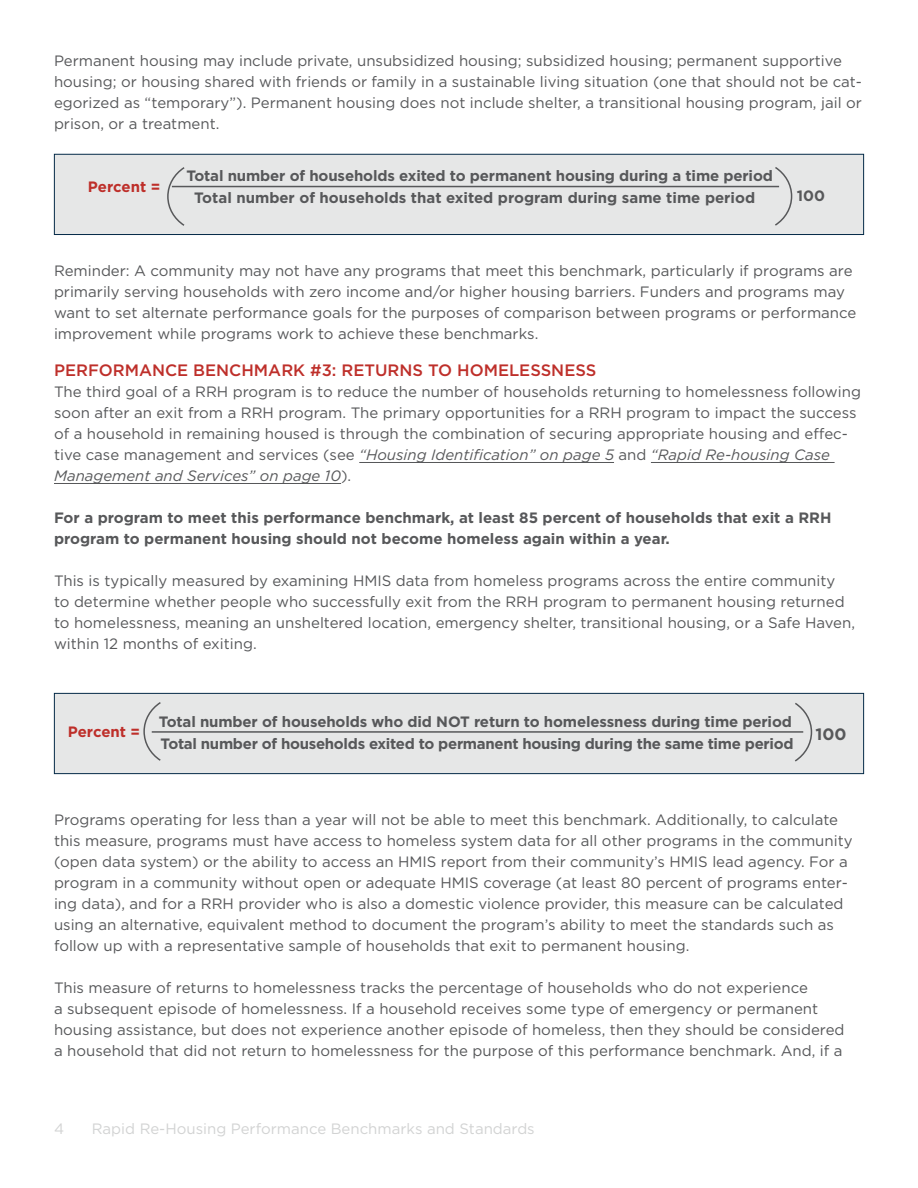
<style>
.page{position:relative;width:918px;height:1188px;background:#fff}
.page>*{position:absolute;margin:0;border:0;box-sizing:border-box;transform-origin:0 0}
.t1{font:500 16.5px "Gotham";color:#be2f2a}
.t2{font:700 16.5px "Gotham";color:#57585a}
.t3{font:15px/21px "Gotham";color:#57585a}
.t4{font:700 15px/22.2px "Gotham";letter-spacing:-.01em;color:#57585a}
.t5{font:15px "Gotham";color:#d2d3d3}
.t6{font:700 15px "Gotham";letter-spacing:-.005em;color:#be2f2a}
.s1{font-style:italic}
</style>
<div class="page">
<div style="left:54px;top:693px;width:810px;height:81px;background:#e6e7e7;border:1px solid #042a47"></div>
<hr style="left:359px;top:462px;width:255px;height:1px;background:#57585a">
<hr style="left:651px;top:462px;width:184px;height:1px;background:#57585a">
<hr style="left:54px;top:483px;width:287px;height:1px;background:#57585a">
<div style="left:54px;top:154px;width:810px;height:81px;background:#e6e7e7;border:1px solid #042a47"></div>
<svg style="left:167px;top:167px;width:19px;height:59px"></svg>
<svg style="left:773px;top:167px;width:20px;height:59px"></svg>
<hr style="left:172px;top:186px;width:607px;height:1px;background:#57585a">
<svg style="left:795px;top:702px;width:18px;height:60px"></svg>
<svg style="left:143px;top:702px;width:18px;height:59px"></svg>
<hr style="left:152px;top:731px;width:651px;height:2px;background:#57585a">
<p class="t3" style="left:54px;top:50px;width:810px">Permanent housing may include private, unsubsidized housing; subsidized housing; permanent supportive housing; or housing shared with friends or family in a sustainable living situation (one that should not be cat&shy;egorized as “temporary”). Permanent housing does not include shelter, a transitional housing program, jail or prison, or a treatment.</p>
<p class="t6" style="left:88px;top:177px;width:74px">Percent =</p>
<p class="t4" style="left:194px;top:165px;width:580px;text-indent:-8px">Total number of households exited to permanent housing during a time period<br>Total number of households that exited program during same time period</p>
<p class="t4" style="left:797px;top:185px;width:30px">100</p>
<p class="t3" style="left:54px;top:260px;width:804px">Reminder: A community may not have any programs that meet this benchmark, particularly if programs are primarily serving households with zero income and/or higher housing barriers. Funders and programs may want to set alternate performance goals for the purposes of comparison between programs or performance improvement while programs work to achieve these benchmarks.</p>
<p class="t1" style="left:54px;top:360px;width:544px">PERFORMANCE BENCHMARK #3: RETURNS TO HOMELESSNESS</p>
<p class="t3" style="left:54px;top:381px;width:808px">The third goal of a RRH program is to reduce the number of households returning to homelessness following soon after an exit from a RRH program. The primary opportunities for a RRH program to impact the success of a household in remaining housed is through the combination of securing appropriate housing and effec&shy;tive case management and services (see <span class="s1">“Housing Identification” on page 5</span> and <span class="s1">“Rapid Re-housing Case Management and Services” on page 10</span>).</p>
<p class="t4" style="left:54px;top:508px;width:779px;line-height:21px">For a program to meet this performance benchmark, at least 85 percent of households that exit a RRH program to permanent housing should not become homeless again within a year.</p>
<p class="t3" style="left:54px;top:570px;width:803px">This is typically measured by examining HMIS data from homeless programs across the entire community<br>to determine whether people who successfully exit from the RRH program to permanent housing returned to homelessness, meaning an unsheltered location, emergency shelter, transitional housing, or a Safe Haven, within 12 months of exiting.</p>
<p class="t4" style="left:159px;top:710px;width:636px">Total number of households who did NOT return to homelessness during time period<br>Total number of households exited to permanent housing during the same time period</p>
<p class="t6" style="left:68px;top:722px;width:74px">Percent =</p>
<p class="t2" style="left:816px;top:723px;width:33px">100</p>
<p class="t3" style="left:54px;top:809px;width:800px">Programs operating for less than a year will not be able to meet this benchmark. Additionally, to calculate this measure, programs must have access to homeless system data for all other programs in the community (open data system) or the ability to access an HMIS report from their community’s HMIS lead agency. For a program in a community without open or adequate HMIS coverage (at least 80 percent of programs enter&shy;ing data), and for a RRH provider who is also a domestic violence provider, this measure can be calculated using an alternative, equivalent method to document the program’s ability to meet the standards such as follow up with a representative sample of households that exit to permanent housing.</p>
<p class="t3" style="left:54px;top:977px;width:792px">This measure of returns to homelessness tracks the percentage of households who do not experience<br>a subsequent episode of homelessness. If a household receives some type of emergency or permanent housing assistance, but does not experience another episode of homeless, then they should be considered a household that did not return to homelessness for the purpose of this performance benchmark. And, if a</p>
<p class="t5" style="left:54px;top:1119px;width:12px">4</p>
<p class="t5" style="left:92px;top:1119px;width:444px">Rapid Re-Housing Performance Benchmarks and Standards</p>
</div>
